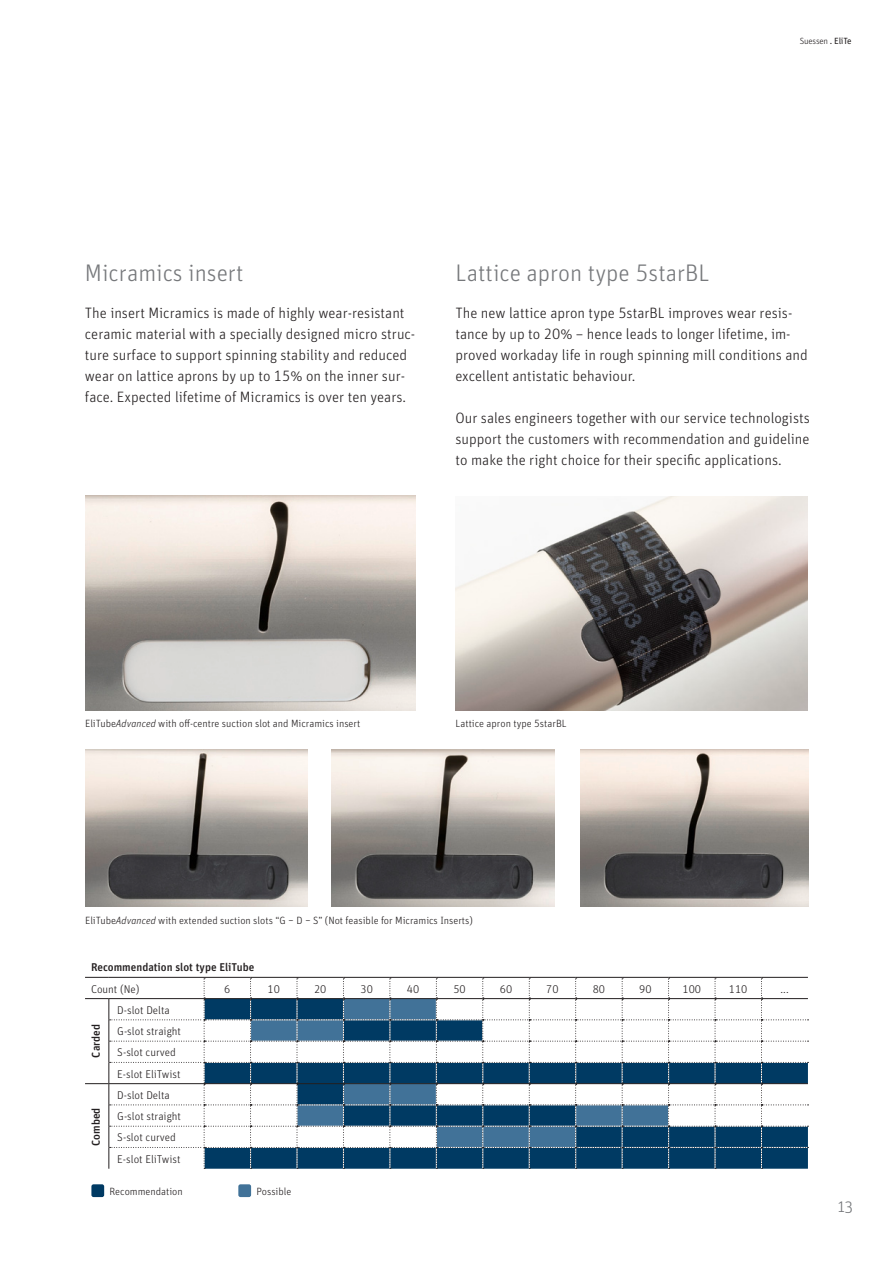
<style>
.page{position:relative;width:893px;height:1263px;background:#fff}
.page>*{position:absolute;margin:0;border:0;box-sizing:border-box;transform-origin:0 0}
.t1{font:300 24px "Unit Pro";color:#76787b}
.t2{font:300 16.5px "Unit Pro";color:#76787b}
.t3{font:300 15px/21px "Unit Pro";color:#231f20}
.t4{font:300 11.25px/21.3px "Unit Pro";color:#231f20}
.t5{font:500 11.25px "Unit Pro";color:#231f20}
.t6{font:300 10.5px "Unit Pro";color:#231f20}
.t7{font:300 9px "Unit Pro";letter-spacing:-.02em;color:#231f20}
.s1{font-weight:400}
.s2{font-style:italic}
</style>
<div class="page">
<svg style="left:85px;top:977px;width:723px;height:192px"></svg>
<hr style="left:109px;top:977px;width:95px;height:1px;background:#231f20">
<hr style="left:204px;top:977px;width:47px;height:1px;background:#231f20">
<hr style="left:251px;top:977px;width:46px;height:1px;background:#231f20">
<hr style="left:297px;top:977px;width:46px;height:1px;background:#231f20">
<hr style="left:343px;top:977px;width:47px;height:1px;background:#231f20">
<hr style="left:390px;top:977px;width:46px;height:1px;background:#231f20">
<hr style="left:436px;top:977px;width:47px;height:1px;background:#231f20">
<hr style="left:483px;top:977px;width:46px;height:1px;background:#231f20">
<hr style="left:529px;top:977px;width:47px;height:1px;background:#231f20">
<hr style="left:576px;top:977px;width:46px;height:1px;background:#231f20">
<hr style="left:622px;top:977px;width:47px;height:1px;background:#231f20">
<hr style="left:669px;top:977px;width:46px;height:1px;background:#231f20">
<hr style="left:715px;top:977px;width:46px;height:1px;background:#231f20">
<hr style="left:761px;top:977px;width:47px;height:1px;background:#231f20">
<img style="left:455px;top:496px;width:353px;height:214px">
<img style="left:85px;top:495px;width:330px;height:215px">
<img style="left:332px;top:749px;width:222px;height:158px">
<img style="left:85px;top:749px;width:223px;height:158px">
<img style="left:580px;top:749px;width:228px;height:158px">
<div style="left:91px;top:1184px;width:13px;height:13px;background:#003a63;border-radius:2px"></div>
<div style="left:238px;top:1184px;width:13px;height:13px;background:#417298;border-radius:2px"></div>
<p class="t7" style="left:800px;top:34px;width:54px">Suessen <span class="s1">. EliTe</span></p>
<h1 class="t1" style="left:85px;top:256px;width:160px">Micramics insert</h1>
<h1 class="t1" style="left:455px;top:256px;width:256px">Lattice apron type 5starBL</h1>
<p class="t3" style="left:85px;top:302px;width:332px">The insert Micramics is made of highly wear-resistant ceramic material with a specially designed micro struc&shy;ture surface to support spinning stability and reduced wear on lattice aprons by up to 15% on the inner sur&shy;face. Expected lifetime of Micramics is over ten years.</p>
<p class="t3" style="left:455px;top:302px;width:354px">The new lattice apron type 5starBL improves wear resis&shy;tance by up to 20% – hence leads to longer lifetime, im&shy;proved workaday life in rough spinning mill conditions and excellent antistatic behaviour.</p>
<p class="t3" style="left:455px;top:407px;width:356px;text-align:justify">Our sales engineers together with our service technologists support the customers with recommendation and guideline to make the right choice for their specific applications.</p>
<p class="t6" style="left:85px;top:716px;width:277px">EliTube<span class="s2">Advanced</span> with off-centre suction slot and Micramics insert</p>
<p class="t6" style="left:455px;top:716px;width:113px">Lattice apron type 5starBL</p>
<p class="t6" style="left:85px;top:913px;width:389px">EliTube<span class="s2">Advanced</span> with extended suction slots “G − D − S” (Not feasible for Micramics Inserts)</p>
<p class="t5" style="left:91px;top:959px;width:165px">Recommendation slot type EliTube</p>
<p class="t4" style="left:91px;top:977px;width:50px">Count (Ne)</p>
<p class="t4" style="left:224px;top:977px;width:8px">6</p>
<p class="t4" style="left:268px;top:977px;width:14px">10</p>
<p class="t4" style="left:314px;top:977px;width:14px">20</p>
<p class="t4" style="left:360px;top:977px;width:14px">30</p>
<p class="t4" style="left:407px;top:977px;width:14px">40</p>
<p class="t4" style="left:453px;top:977px;width:14px">50</p>
<p class="t4" style="left:500px;top:977px;width:14px">60</p>
<p class="t4" style="left:546px;top:977px;width:14px">70</p>
<p class="t4" style="left:593px;top:977px;width:14px">80</p>
<p class="t4" style="left:639px;top:977px;width:14px">90</p>
<p class="t4" style="left:682px;top:977px;width:20px">100</p>
<p class="t4" style="left:729px;top:977px;width:20px">110</p>
<p class="t4" style="left:781px;top:977px;width:10px">...</p>
<p class="t4" style="left:117px;top:999px;width:65px">D-slot Delta<br>G-slot straight<br>S-slot curved<br>E-slot EliTwist<br>D-slot Delta<br>G-slot straight<br>S-slot curved<br>E-slot EliTwist</p>
<p class="t5" style="left:87px;top:1057px;width:35px;rotate:-90deg">Carded</p>
<p class="t5" style="left:87px;top:1146px;width:40px;rotate:-90deg">Combed</p>
<p class="t6" style="left:109px;top:1184px;width:75px">Recommendation</p>
<p class="t6" style="left:256px;top:1184px;width:37px">Possible</p>
<p class="t2" style="left:838px;top:1195px;width:17px">13</p>
</div>
